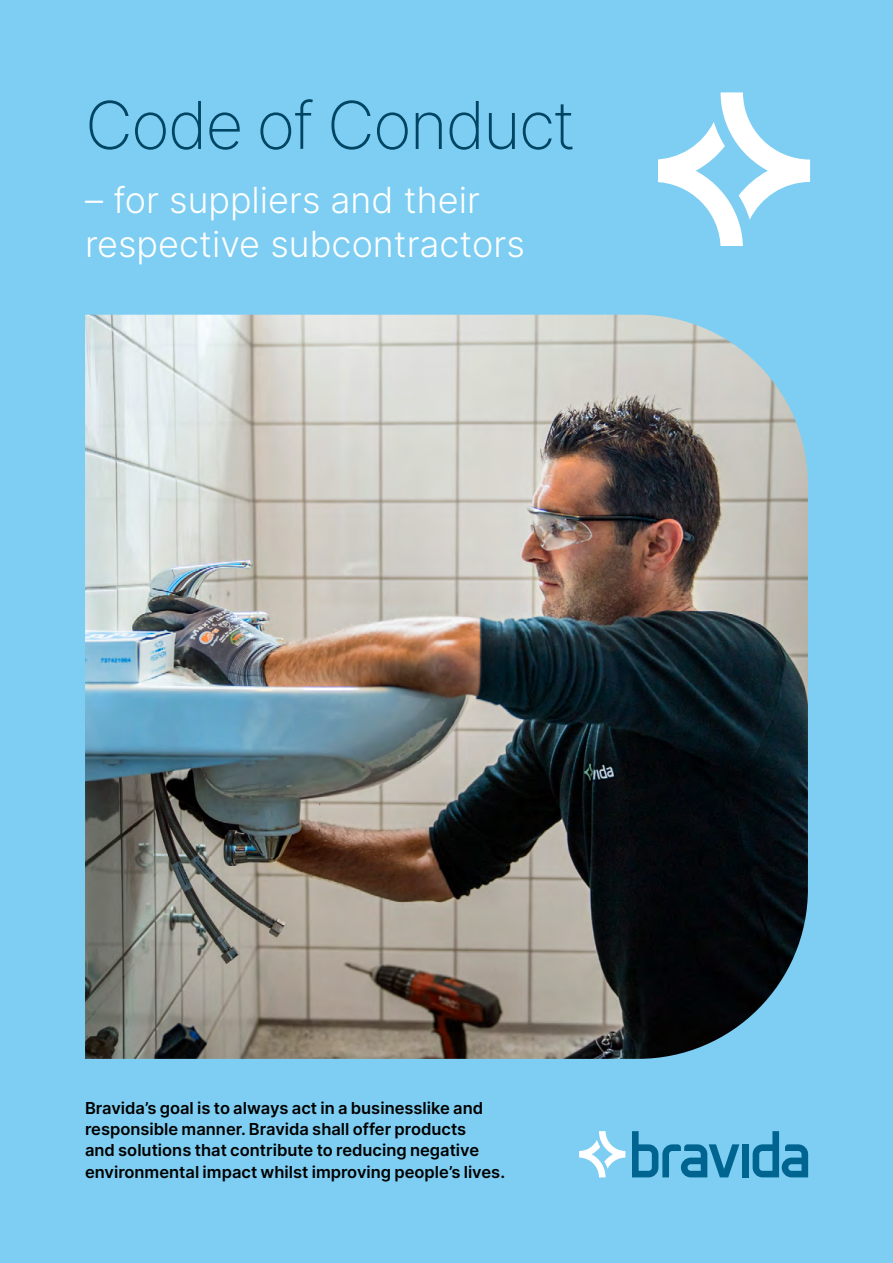
<style>
.page{position:relative;width:893px;height:1263px;background:#7dcef2}
.page>*{position:absolute;margin:0;border:0;box-sizing:border-box;transform-origin:0 0}
.t1{font:200 66px "Inter";letter-spacing:-.03em;color:#004563}
.t2{font:300 36px/43.2px "Inter";color:#fff}
.t3{font:600 16.5px/21.5px "Inter";color:#000}
</style>
<div class="page">
<img style="left:85px;top:315px;width:723px;height:744px">
<svg style="left:658px;top:92px;width:152px;height:154px"></svg>
<svg style="left:579px;top:1131px;width:46px;height:46px"></svg>
<svg style="left:632px;top:1131px;width:107px;height:46px;background:#4ba4cb"></svg>
<div style="left:742px;top:1144px;width:7px;height:33px;background:#006490"></div>
<svg style="left:753px;top:1131px;width:55px;height:46px;background:#419bc3"></svg>
<h1 class="t1" style="left:85px;top:77px;width:492px">Code of Conduct</h1>
<h2 class="t2" style="left:85px;top:178px;width:441px">– for suppliers and their respective subcontractors</h2>
<p class="t3" style="left:85px;top:1096px;width:422px">Bravida’s goal is to always act in a businesslike and responsible manner. Bravida shall offer products<br>and solutions that contribute to reducing negative environmental impact whilst improving people’s lives.</p>
</div>
